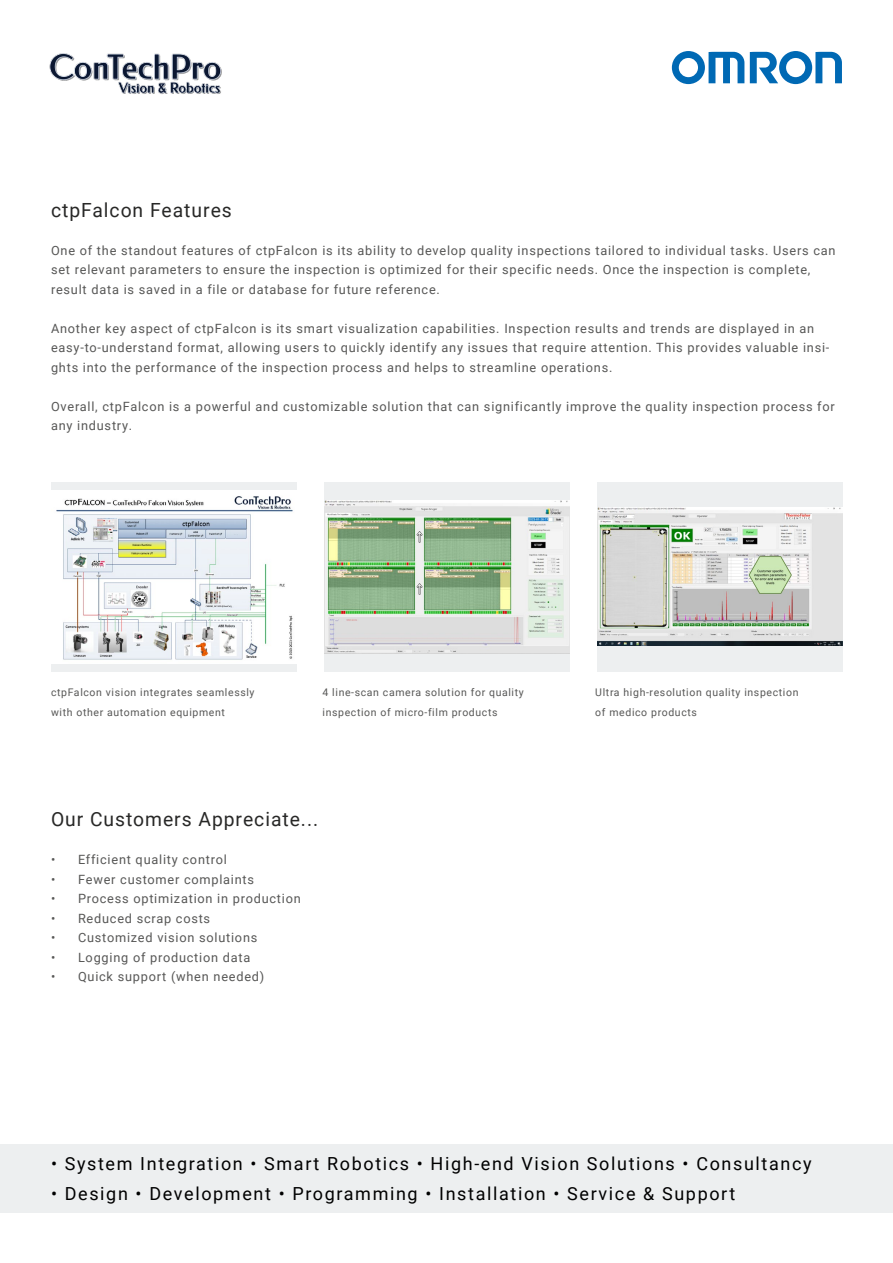
<style>
.page{position:relative;width:893px;height:1263px;background:#fff}
.page>*{position:absolute;margin:0;border:0;box-sizing:border-box;transform-origin:0 0}
.t1{font:19.5px "Roboto";letter-spacing:.05em;color:#282827}
.t2{font:18px "Roboto";letter-spacing:.09em;color:#000}
.t3{font:12.75px/19.5px "Roboto";letter-spacing:.06em;color:#575756}
.t4{font:10.5px/19.5px "Roboto";letter-spacing:.06em;color:#575756}
</style>
<div class="page">
<svg style="left:672px;top:51px;width:72px;height:33px"></svg>
<svg style="left:750px;top:51px;width:92px;height:33px"></svg>
<div style="left:52px;top:482px;width:245px;height:189px;background:#edeff0"></div>
<img style="left:52px;top:490px;width:245px;height:174px">
<div style="left:324px;top:482px;width:246px;height:189px;background:#edeff0"></div>
<img style="left:324px;top:500px;width:246px;height:154px">
<div style="left:597px;top:482px;width:246px;height:189px;background:#edeff0"></div>
<img style="left:597px;top:508px;width:246px;height:138px">
<div style="left:0;top:1145px;width:893px;height:68px;background:#edeff0"></div>
<img style="left:49px;top:53px;width:173px;height:41px">
<h1 class="t1" style="left:51px;top:196px;width:182px">ctpFalcon Features</h1>
<p class="t3" style="left:51px;top:240px;width:786px">One of the standout features of ctpFalcon is its ability to develop quality inspections tailored to individual tasks. Users can set relevant parameters to ensure the inspection is optimized for their specific needs. Once the inspection is complete, result data is saved in a file or database for future reference.</p>
<p class="t3" style="left:51px;top:318px;width:780px">Another key aspect of ctpFalcon is its smart visualization capabilities. Inspection results and trends are displayed in an easy-to-understand format, allowing users to quickly identify any issues that require attention. This provides valuable insi&shy;ghts into the performance of the inspection process and helps to streamline operations.</p>
<p class="t3" style="left:51px;top:396px;width:785px">Overall, ctpFalcon is a powerful and customizable solution that can significantly improve the quality inspection process for any industry.</p>
<p class="t4" style="left:51px;top:682px;width:205px">ctpFalcon vision integrates seamlessly with other automation equipment</p>
<p class="t4" style="left:323px;top:682px;width:203px">4 line-scan camera solution for quality inspection of micro-film products</p>
<p class="t4" style="left:595px;top:682px;width:205px">Ultra high-resolution quality inspection of medico products</p>
<h1 class="t1" style="left:51px;top:805px;width:269px">Our Customers Appreciate...</h1>
<p class="t3" style="left:51px;top:849px;width:177px">• Efficient quality control</p>
<p class="t3" style="left:51px;top:869px;width:205px">• Fewer customer complaints</p>
<p class="t3" style="left:51px;top:888px;width:251px">• Process optimization in production</p>
<p class="t3" style="left:51px;top:908px;width:161px">• Reduced scrap costs</p>
<p class="t3" style="left:51px;top:927px;width:208px">• Customized vision solutions</p>
<p class="t3" style="left:51px;top:947px;width:201px">• Logging of production data</p>
<p class="t3" style="left:51px;top:966px;width:215px">• Quick support (when needed)</p>
<h2 class="t2" style="left:51px;top:1151px;width:762px">• System Integration • Smart Robotics • High-end Vision Solutions • Consultancy</h2>
<h2 class="t2" style="left:51px;top:1181px;width:686px">• Design • Development • Programming • Installation • Service &amp; Support</h2>
</div>
